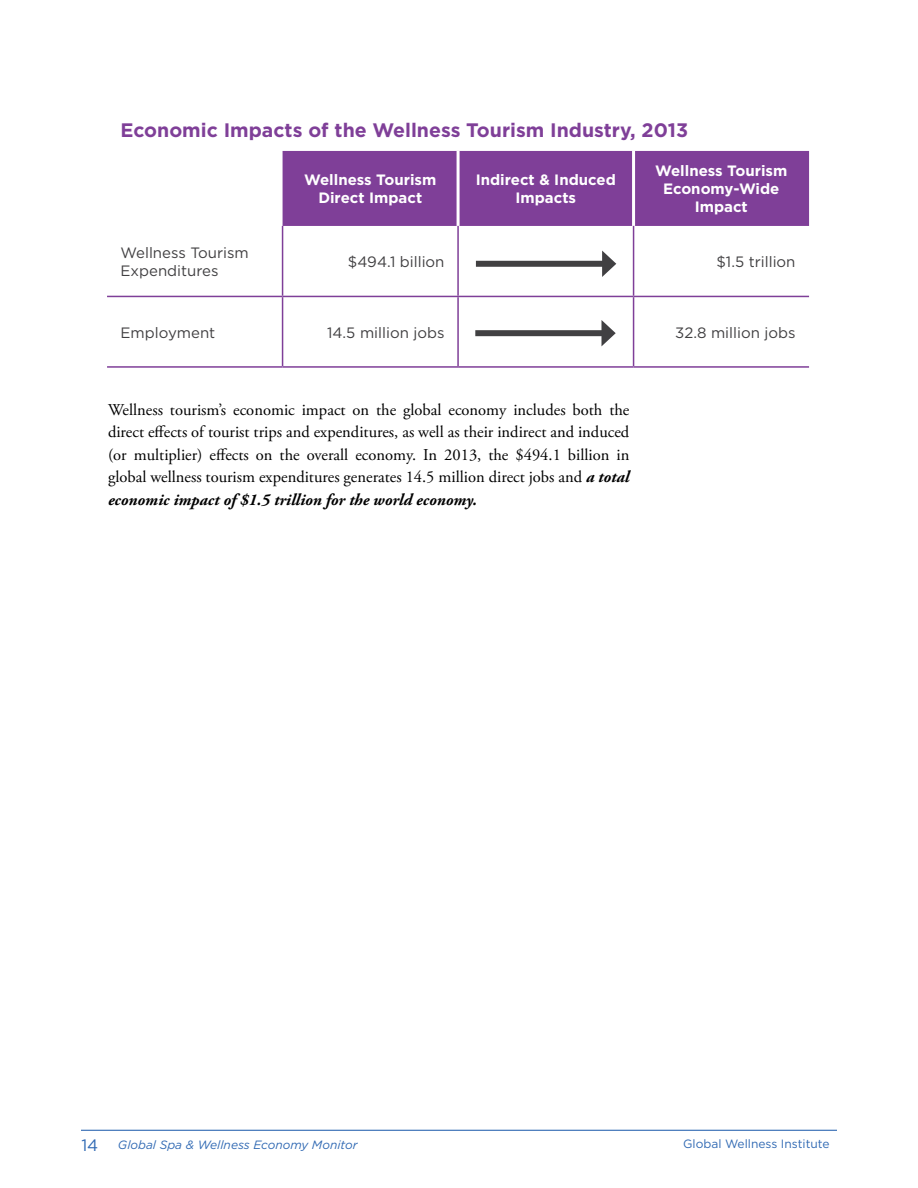
<style>
.page{position:relative;width:918px;height:1188px;background:#fff}
.page>*{position:absolute;margin:0;border:0;box-sizing:border-box;transform-origin:0 0}
.t1{font:700 19.5px "Gotham";color:#7f3f98}
.t2{font:16.5px/22.5px "Adobe Garamond Pro";color:#000;text-align:justify}
.t3{font:15px/18px "Gotham";color:#414042}
.t4{font:700 15px/18px "Gotham";color:#fff;text-align:center}
.t5{font:italic 12px "Gotham";color:#3069b3}
.t6{font:12px "Gotham";color:#3069b3}
.s1{font-weight:700;font-style:italic}
.s2{font-style:normal;font-size:16.5px}
</style>
<div class="page">
<hr style="left:81px;top:1130px;width:756px;height:1px;background:#3069b3">
<div style="left:283px;top:151px;width:526px;height:75px;background:#7f3f98"></div>
<hr style="left:457px;top:151px;width:3px;height:75px;background:#fff">
<hr style="left:632px;top:151px;width:3px;height:75px;background:#fff">
<hr style="left:282px;top:226px;width:1px;height:70px;background:#7f3f98">
<hr style="left:457px;top:226px;width:2px;height:70px;background:#7f3f98">
<hr style="left:633px;top:226px;width:1px;height:70px;background:#7f3f98">
<hr style="left:107px;top:296px;width:176px;height:1px;background:#7f3f98">
<hr style="left:283px;top:296px;width:175px;height:1px;background:#7f3f98">
<hr style="left:282px;top:297px;width:1px;height:69px;background:#7f3f98">
<hr style="left:458px;top:296px;width:176px;height:1px;background:#7f3f98">
<hr style="left:457px;top:297px;width:2px;height:69px;background:#7f3f98">
<hr style="left:634px;top:296px;width:175px;height:1px;background:#7f3f98">
<hr style="left:633px;top:297px;width:1px;height:69px;background:#7f3f98">
<hr style="left:107px;top:366px;width:176px;height:2px;background:#7f3f98">
<hr style="left:283px;top:366px;width:175px;height:2px;background:#7f3f98">
<hr style="left:458px;top:366px;width:176px;height:2px;background:#7f3f98">
<hr style="left:634px;top:366px;width:175px;height:2px;background:#7f3f98">
<div style="left:476px;top:261px;width:131px;height:6px;background:#414042"></div>
<svg style="left:602px;top:251px;width:14px;height:26px"></svg>
<div style="left:475px;top:330px;width:132px;height:6px;background:#414042"></div>
<svg style="left:602px;top:320px;width:14px;height:26px"></svg>
<p class="t1" style="left:121px;top:118px;width:569px">Economic Impacts of the Wellness Tourism Industry, 2013</p>
<p class="t4" style="left:304px;top:171px;width:134px">Wellness Tourism<br>Direct Impact</p>
<p class="t4" style="left:476px;top:171px;width:142px">Indirect &amp; Induced<br>Impacts</p>
<p class="t4" style="left:655px;top:162px;width:134px">Wellness Tourism<br>Economy-Wide<br>Impact</p>
<p class="t3" style="left:121px;top:244px;width:130px">Wellness Tourism<br>Expenditures</p>
<p class="t3" style="left:348px;top:253px;width:98px">$494.1 billion</p>
<p class="t3" style="left:716px;top:253px;width:81px">$1.5 trillion</p>
<p class="t3" style="left:121px;top:323px;width:96px">Employment</p>
<p class="t3" style="left:327px;top:323px;width:119px">14.5 million jobs</p>
<p class="t3" style="left:675px;top:323px;width:122px">32.8 million jobs</p>
<p class="t2" style="left:108px;top:399px;width:523px">Wellness tourism’s economic impact on the global economy includes both the direct effects of tourist trips and expenditures, as well as their indirect and induced (or multiplier) effects on the overall economy. In 2013, the $494.1 billion in global wellness tourism expenditures generates 14.5 million direct jobs and <span class="s1">a total economic impact of $1.5 trillion for the world economy.</span></p>
<p class="t5" style="left:81px;top:1137px;width:278px"><span class="s2">14</span> Global Spa &amp; Wellness Economy Monitor</p>
<p class="t6" style="left:683px;top:1136px;width:148px">Global Wellness Institute</p>
</div>
